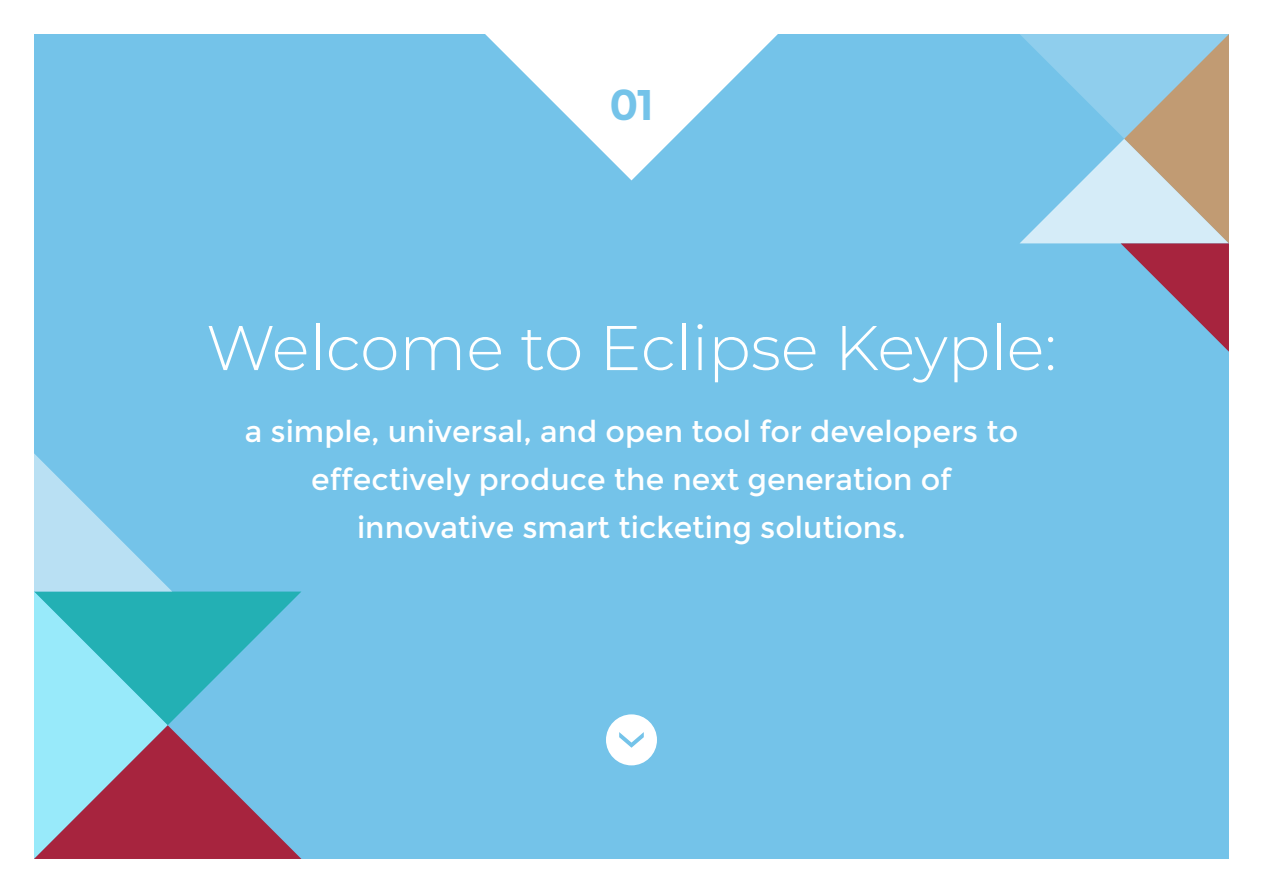
<style>
.page{position:relative;width:1263px;height:893px;background:#fff}
.page>*{position:absolute;margin:0;border:0;box-sizing:border-box;transform-origin:0 0}
.t1{font:300 63px "Montserrat";color:#fff}
.t2{font:700 42.9px "Montserrat";color:#74c3e9}
.t3{font:30px/48px "Montserrat";color:#fff;text-align:center}
</style>
<div class="page">
<div style="left:34px;top:34px;width:1195px;height:825px;background:#74c3e9"></div>
<div style="left:606px;top:714px;width:51px;height:51px;background:#fff;border-radius:50%"></div>
<svg style="left:619px;top:732px;width:25px;height:16px"></svg>
<svg style="left:485px;top:34px;width:293px;height:146px"></svg>
<svg style="left:34px;top:453px;width:267px;height:406px"></svg>
<svg style="left:1020px;top:34px;width:209px;height:318px"></svg>
<h2 class="t2" style="left:609px;top:79px;width:46px">01</h2>
<h1 class="t1" style="left:206px;top:305px;width:852px">Welcome to Eclipse Keyple:</h1>
<p class="t3" style="left:245px;top:408px;width:775px">a simple, universal, and open tool for developers to effectively produce the next generation of innovative smart ticketing solutions.</p>
</div>
